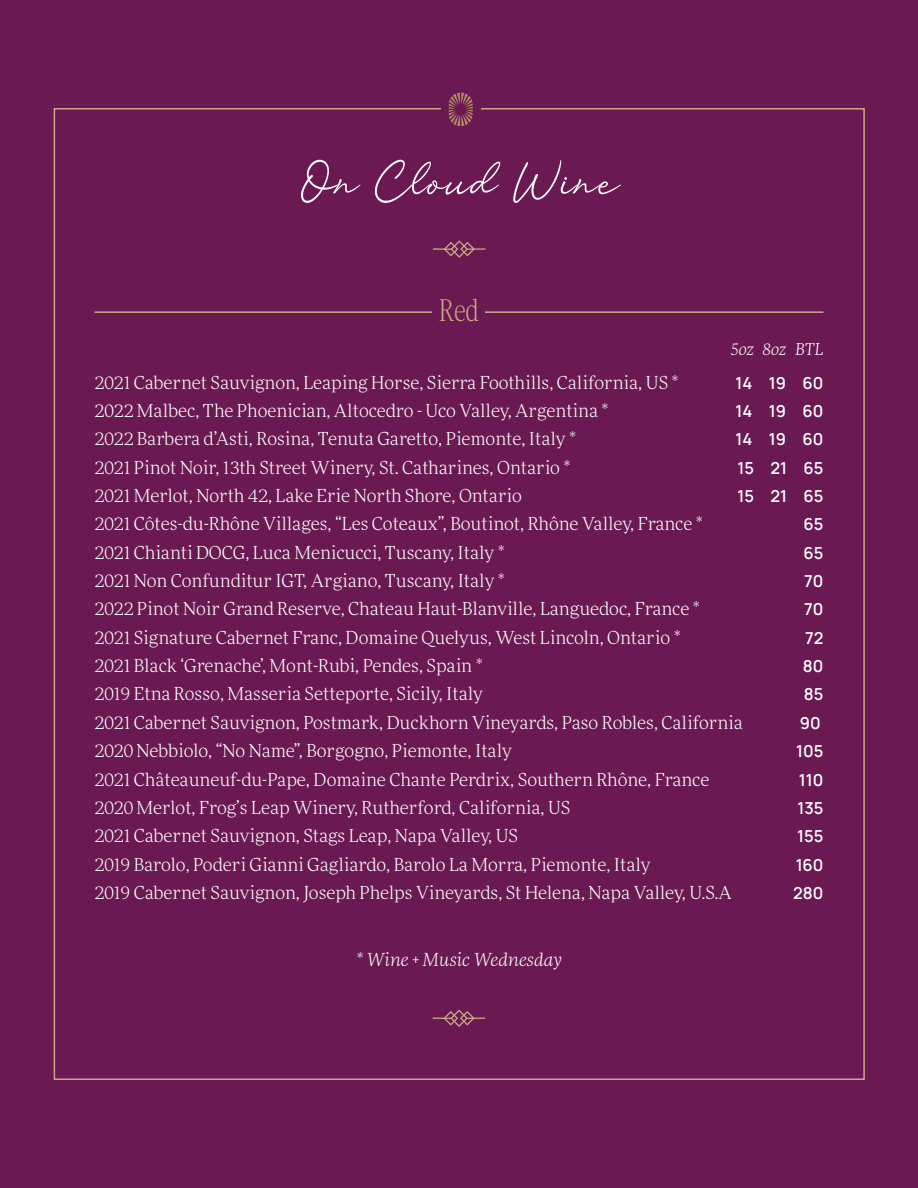
<style>
.page{position:relative;width:918px;height:1188px;background:#6b1953}
.page>*{position:absolute;margin:0;border:0;box-sizing:border-box;transform-origin:0 0}
.Menu_item_title_copy{font:54px "Citraloka";letter-spacing:.01em;color:#fff}
.Menu_subheading{font:300 condensed 30px "More Pro";color:#c9ab81}
.menu_description_win{font:300 18px "More Pro";color:#fff}
.Menu_item_descriptio{font:italic 300 18px "More Pro";color:#fff}
.menu_description_win-2{font:600 16.5px "Manrope";color:#fff}
.menu_description_win-3{font:italic 300 16.5px "More Pro";color:#fff}
</style>
<div class="page">
<svg style="left:449px;top:93px;width:24px;height:33px"></svg>
<hr style="left:94px;top:311px;width:730px;height:2px;background:#c9ab81">
<div style="left:433px;top:297px;width:52px;height:38px;background:#6b1953"></div>
<hr style="left:466px;top:248px;width:20px;height:2px;background:#c9ab81">
<svg style="left:433px;top:240px;width:42px;height:18px"></svg>
<svg style="left:433px;top:1010px;width:52px;height:17px"></svg>
<p class="Menu_item_title_copy" style="left:301px;top:154px;width:321px">On Cloud Wine</p>
<p class="Menu_subheading" style="left:439px;top:292px;width:41px">Red</p>
<p class="menu_description_win-3" style="left:731px;top:338px;width:94px">5oz 8oz BTL</p>
<p class="menu_description_win" style="left:94px;top:371px;width:586px">2021 Cabernet Sauvignon, Leaping Horse, Sierra Foothills, California, US *</p>
<p class="menu_description_win-2" style="left:736px;top:369px;width:89px">14 19 60</p>
<p class="menu_description_win" style="left:94px;top:399px;width:516px">2022 Malbec, The Phoenician, Altocedro - Uco Valley, Argentina *</p>
<p class="menu_description_win-2" style="left:736px;top:398px;width:89px">14 19 60</p>
<p class="menu_description_win" style="left:94px;top:427px;width:483px">2022 Barbera d’Asti, Rosina, Tenuta Garetto, Piemonte, Italy *</p>
<p class="menu_description_win-2" style="left:736px;top:426px;width:89px">14 19 60</p>
<p class="menu_description_win" style="left:94px;top:456px;width:478px">2021 Pinot Noir, 13th Street Winery, St. Catharines, Ontario *</p>
<p class="menu_description_win-2" style="left:737px;top:454px;width:88px">15 21 65</p>
<p class="menu_description_win" style="left:94px;top:484px;width:429px">2021 Merlot, North 42, Lake Erie North Shore, Ontario</p>
<p class="menu_description_win-2" style="left:737px;top:483px;width:88px">15 21 65</p>
<p class="menu_description_win" style="left:94px;top:512px;width:610px">2021 Côtes-du-Rhône Villages, “Les Coteaux”, Boutinot, Rhône Valley, France *</p>
<p class="menu_description_win-2" style="left:804px;top:511px;width:21px">65</p>
<p class="menu_description_win" style="left:94px;top:541px;width:412px">2021 Chianti DOCG, Luca Menicucci, Tuscany, Italy *</p>
<p class="menu_description_win-2" style="left:804px;top:539px;width:21px">65</p>
<p class="menu_description_win" style="left:94px;top:569px;width:412px">2021 Non Confunditur IGT, Argiano, Tuscany, Italy *</p>
<p class="menu_description_win-2" style="left:804px;top:568px;width:21px">70</p>
<p class="menu_description_win" style="left:94px;top:597px;width:607px">2022 Pinot Noir Grand Reserve, Chateau Haut-Blanville, Languedoc, France *</p>
<p class="menu_description_win-2" style="left:804px;top:596px;width:21px">70</p>
<p class="menu_description_win" style="left:94px;top:626px;width:588px">2021 Signature Cabernet Franc, Domaine Quelyus, West Lincoln, Ontario *</p>
<p class="menu_description_win-2" style="left:805px;top:624px;width:20px">72</p>
<p class="menu_description_win" style="left:94px;top:654px;width:390px">2021 Black ‘Grenache’, Mont-Rubi, Pendes, Spain *</p>
<p class="menu_description_win-2" style="left:803px;top:653px;width:22px">80</p>
<p class="menu_description_win" style="left:94px;top:682px;width:390px">2019 Etna Rosso, Masseria Setteporte, Sicily, Italy</p>
<p class="menu_description_win-2" style="left:804px;top:681px;width:21px">85</p>
<p class="menu_description_win" style="left:94px;top:711px;width:650px">2021 Cabernet Sauvignon, Postmark, Duckhorn Vineyards, Paso Robles, California</p>
<p class="menu_description_win-2" style="left:800px;top:709px;width:22px">90</p>
<p class="menu_description_win" style="left:94px;top:739px;width:419px">2020 Nebbiolo, “No Name”, Borgogno, Piemonte, Italy</p>
<p class="menu_description_win-2" style="left:796px;top:738px;width:29px">105</p>
<p class="menu_description_win" style="left:94px;top:767px;width:616px">2021 Châteauneuf-du-Pape, Domaine Chante Perdrix, Southern Rhône, France</p>
<p class="menu_description_win-2" style="left:799px;top:766px;width:26px">110</p>
<p class="menu_description_win" style="left:94px;top:796px;width:477px">2020 Merlot, Frog’s Leap Winery, Rutherford, California, US</p>
<p class="menu_description_win-2" style="left:797px;top:794px;width:28px">135</p>
<p class="menu_description_win" style="left:94px;top:824px;width:425px">2021 Cabernet Sauvignon, Stags Leap, Napa Valley, US</p>
<p class="menu_description_win-2" style="left:797px;top:823px;width:28px">155</p>
<p class="menu_description_win" style="left:94px;top:853px;width:558px">2019 Barolo, Poderi Gianni Gagliardo, Barolo La Morra, Piemonte, Italy</p>
<p class="menu_description_win-2" style="left:796px;top:851px;width:29px">160</p>
<p class="menu_description_win" style="left:94px;top:881px;width:639px">2019 Cabernet Sauvignon, Joseph Phelps Vineyards, St Helena, Napa Valley, U.S.A</p>
<p class="menu_description_win-2" style="left:793px;top:880px;width:32px">280</p>
<p class="Menu_item_descriptio" style="left:356px;top:948px;width:207px">* Wine + Music Wednesday</p>
</div>
